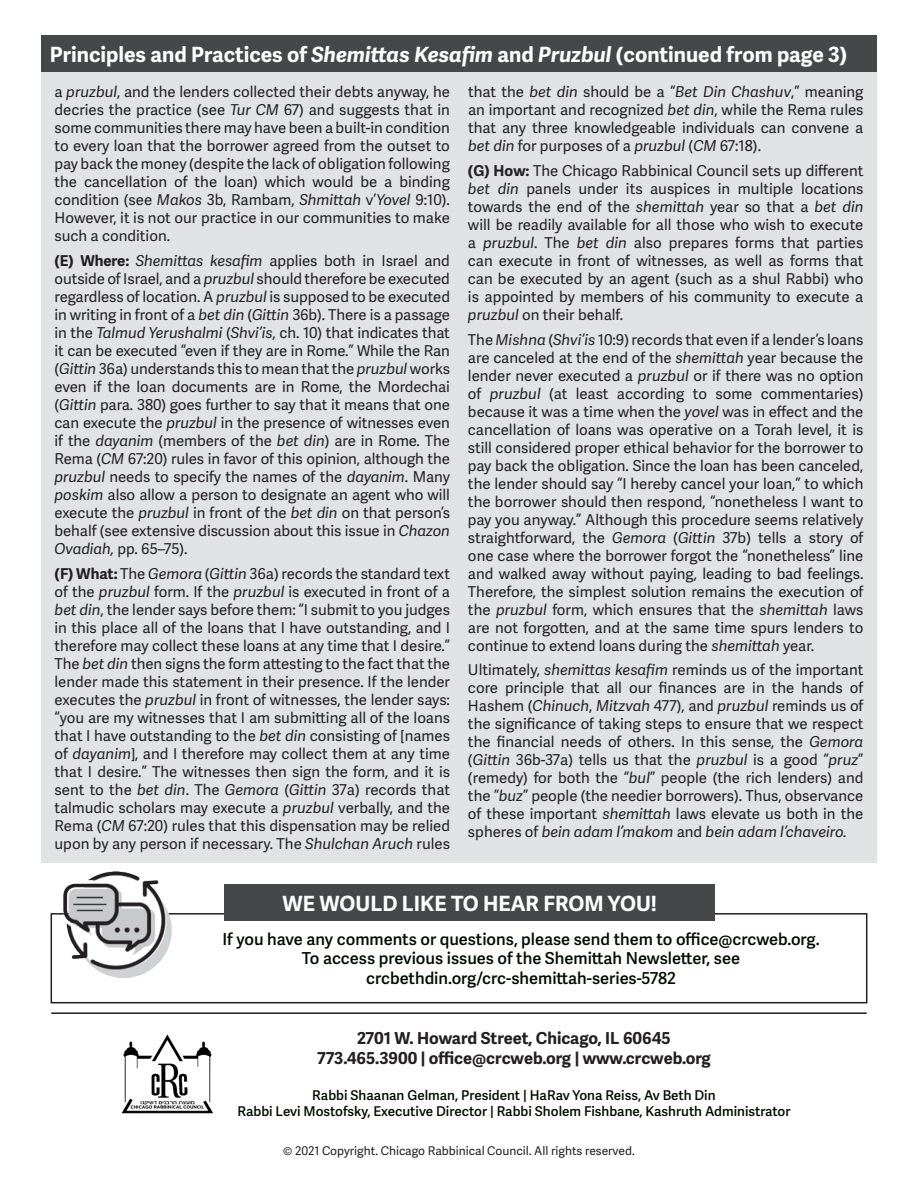
<style>
.page{position:relative;width:918px;height:1188px;background:#fff}
.page>*{position:absolute;margin:0;border:0;box-sizing:border-box;transform-origin:0 0}
.t1{font:700 21px "Adelle Sans";color:#fff}
.t2{font:600 16.5px "Adelle Sans";color:#000b00}
.t3{font:700 16.5px "Adelle Sans";color:#231f20}
.t4{font:15px/18px "Adelle Sans";color:#231f20;text-align:justify}
.t5{font:600 13.5px "Adelle Sans";color:#000b00}
.t6{font:12px "Adelle Sans";color:#231f20}
.s1{font-style:italic}
.s2{font-weight:700}
</style>
<div class="page">
<div style="left:41px;top:72px;width:836px;height:791px;background:#e1e2e4"></div>
<img style="left:121px;top:1034px;width:92px;height:80px">
<hr style="left:51px;top:1012px;width:816px;height:2px;background:#231f20">
<div style="left:41px;top:36px;width:836px;height:36px;background:#464748"></div>
<div style="left:51px;top:913px;width:816px;height:90px;border:2px solid #231f20"></div>
<div style="left:225px;top:884px;width:490px;height:37px;background:#464748"></div>
<img style="left:63px;top:872px;width:108px;height:106px">
<p class="t1" style="left:50px;top:42px;width:799px">Principles and Practices of <span class="s1">Shemittas Kesafim</span> and <span class="s1">Pruzbul</span> (continued from page 3)</p>
<p class="t4" style="left:55px;top:83px;width:397px">a <span class="s1">pruzbul</span>, and the lenders collected their debts anyway, he decries the practice (see <span class="s1">Tur CM</span> 67) and suggests that in some communities there may have been a built-in condition to every loan that the borrower agreed from the outset to pay back the money (despite the lack of obligation following the cancellation of the loan) which would be a binding condition (see <span class="s1">Makos</span> 3b, Rambam, <span class="s1">Shmittah</span> v’<span class="s1">Yovel</span> 9:10).<br>However, it is not our practice in our communities to make such a condition.</p>
<p class="t4" style="left:55px;top:252px;width:397px"><span class="s2">(E) Where:</span> <span class="s1">Shemittas kesafim</span> applies both in Israel and outside of Israel, and a <span class="s1">pruzbul</span> should therefore be executed regardless of location. A <span class="s1">pruzbul</span> is supposed to be executed in writing in front of a <span class="s1">bet din</span> (<span class="s1">Gittin</span> 36b). There is a passage in the <span class="s1">Talmud Yerushalmi</span> (<span class="s1">Shvi’is</span>, ch. 10) that indicates that it can be executed “even if they are in Rome.” While the Ran (<span class="s1">Gittin</span> 36a) understands this to mean that the <span class="s1">pruzbul</span> works even if the loan documents are in Rome, the Mordechai (<span class="s1">Gittin</span> para. 380) goes further to say that it means that one can execute the <span class="s1">pruzbul</span> in the presence of witnesses even if the <span class="s1">dayanim</span> (members of the <span class="s1">bet din</span>) are in Rome. The Rema (<span class="s1">CM</span> 67:20) rules in favor of this opinion, although the <span class="s1">pruzbul</span> needs to specify the names of the <span class="s1">dayanim</span>. Many <span class="s1">poskim</span> also allow a person to designate an agent who will execute the <span class="s1">pruzbul</span> in front of the <span class="s1">bet din</span> on that person’s behalf (see extensive discussion about this issue in <span class="s1">Chazon Ovadiah,</span> pp. 65–75).</p>
<p class="t4" style="left:55px;top:565px;width:397px"><span class="s2">(F) What:</span> The <span class="s1">Gemora</span> (<span class="s1">Gittin</span> 36a) records the standard text of the <span class="s1">pruzbul</span> form. If the <span class="s1">pruzbul</span> is executed in front of a <span class="s1">bet din</span>, the lender says before them: “I submit to you judges in this place all of the loans that I have outstanding, and I therefore may collect these loans at any time that I desire.” The <span class="s1">bet din</span> then signs the form attesting to the fact that the lender made this statement in their presence. If the lender executes the <span class="s1">pruzbul</span> in front of witnesses, the lender says: “you are my witnesses that I am submitting all of the loans that I have outstanding to the <span class="s1">bet din</span> consisting of [names of <span class="s1">dayanim</span>], and I therefore may collect them at any time that I desire.” The witnesses then sign the form, and it is sent to the <span class="s1">bet din</span>. The <span class="s1">Gemora</span> (<span class="s1">Gittin</span> 37a) records that talmudic scholars may execute a <span class="s1">pruzbul</span> verbally, and the Rema (<span class="s1">CM</span> 67:20) rules that this dispensation may be relied upon by any person if necessary. The <span class="s1">Shulchan Aruch</span> rules</p>
<p class="t4" style="left:468px;top:83px;width:397px">that the <span class="s1">bet din</span> should be a “<span class="s1">Bet Din Chashuv</span>,” meaning an important and recognized <span class="s1">bet din</span>, while the Rema rules that any three knowledgeable individuals can convene a <span class="s1">bet din</span> for purposes of a <span class="s1">pruzbul</span> (<span class="s1">CM</span> 67:18).</p>
<p class="t4" style="left:468px;top:162px;width:397px"><span class="s2">(G) How:</span> The Chicago Rabbinical Council sets up different <span class="s1">bet din</span> panels under its auspices in multiple locations towards the end of the <span class="s1">shemittah</span> year so that a <span class="s1">bet din </span>will be readily available for all those who wish to execute a <span class="s1">pruzbul</span>. The <span class="s1">bet din</span> also prepares forms that parties can execute in front of witnesses, as well as forms that can be executed by an agent (such as a shul Rabbi) who is appointed by members of his community to execute a <span class="s1">pruzbul</span> on their behalf.</p>
<p class="t4" style="left:468px;top:331px;width:397px">The <span class="s1">Mishna</span> (<span class="s1">Shvi’is</span> 10:9) records that even if a lender’s loans are canceled at the end of the <span class="s1">shemittah</span> year because the lender never executed a <span class="s1">pruzbul</span> or if there was no option of <span class="s1">pruzbul</span> (at least according to some commentaries) because it was a time when the <span class="s1">yovel</span> was in effect and the cancellation of loans was operative on a Torah level, it is still considered proper ethical behavior for the borrower to pay back the obligation. Since the loan has been canceled, the lender should say “I hereby cancel your loan,” to which the borrower should then respond, “nonetheless I want to pay you anyway.” Although this procedure seems relatively straightforward, the <span class="s1">Gemora</span> (<span class="s1">Gittin</span> 37b) tells a story of one case where the borrower forgot the “nonetheless” line and walked away without paying, leading to bad feelings.<br>Therefore, the simplest solution remains the execution of the <span class="s1">pruzbul</span> form, which ensures that the <span class="s1">shemittah</span> laws are not forgotten, and at the same time spurs lenders to continue to extend loans during the <span class="s1">shemittah</span> year.</p>
<p class="t4" style="left:468px;top:662px;width:397px">Ultimately, <span class="s1">shemittas kesafim</span> reminds us of the important core principle that all our finances are in the hands of Hashem (<span class="s1">Chinuch</span>, <span class="s1">Mitzvah</span> 477), and <span class="s1">pruzbul</span> reminds us of the significance of taking steps to ensure that we respect the financial needs of others. In this sense, the <span class="s1">Gemora </span>(<span class="s1">Gittin</span> 36b-37a) tells us that the <span class="s1">pruzbul</span> is a good “<span class="s1">pruz</span>” (remedy) for both the “<span class="s1">bul</span>” people (the rich lenders) and the “<span class="s1">buz</span>” people (the needier borrowers). Thus, observance of these important <span class="s1">shemittah</span> laws elevate us both in the spheres of <span class="s1">bein adam l’makom</span> and <span class="s1">bein adam l’chaveiro.</span></p>
<p class="t1" style="left:283px;top:891px;width:376px">WE WOULD LIKE TO HEAR FROM YOU!</p>
<p class="t2" style="left:222px;top:929px;width:599px">If you have any comments or questions, please send them to office@crcweb.org.</p>
<p class="t2" style="left:302px;top:949px;width:440px">To access previous issues of the Shemittah Newsletter, see</p>
<p class="t2" style="left:366px;top:969px;width:311px">crcbethdin.org/crc-shemittah-series-5782</p>
<p class="t3" style="left:357px;top:1028px;width:315px">2701 W. Howard Street, Chicago, IL 60645</p>
<p class="t3" style="left:317px;top:1048px;width:395px">773.465.3900 | office@crcweb.org | www.crcweb.org</p>
<p class="t5" style="left:312px;top:1087px;width:405px">Rabbi Shaanan Gelman, President | HaRav Yona Reiss, Av Beth Din</p>
<p class="t5" style="left:237px;top:1104px;width:555px">Rabbi Levi Mostofsky, Executive Director | Rabbi Sholem Fishbane, Kashruth Administrator</p>
<p class="t6" style="left:283px;top:1144px;width:353px">© 2021 Copyright. Chicago Rabbinical Council. All rights reserved.</p>
</div>
